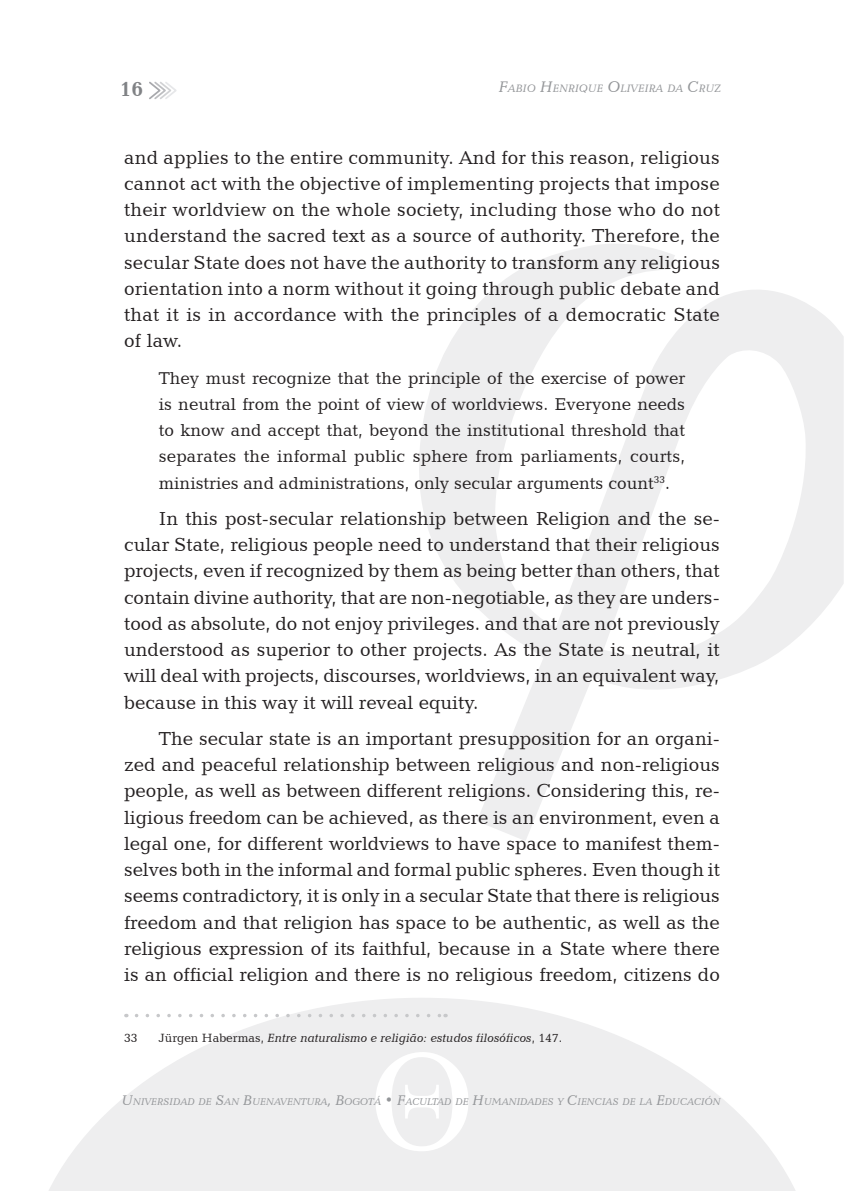
<style>
.page{position:relative;width:844px;height:1191px;background:#fff}
.page>*{position:absolute;margin:0;border:0;box-sizing:border-box;transform-origin:0 0}
.t1{font:700 21px "Candida BT";color:#808285}
.Cuerpo{font:19.25px/26.2px "Candida BT";color:#231f20;text-align:justify}
.Cuerpo_Citado{font:17.5px/26.2px "Candida BT";color:#231f20;text-align:justify}
.Pie_de_página___Con{font:italic 12.25px "Candida BT";color:#231f20}
.Pie_de_página___Con-2{font:12.25px "Candida BT";color:#231f20}
.t2{font:italic 11.03px "Candida BT";color:#939598}
.t3{font:italic 9.97px "Candida BT";letter-spacing:-.005em;color:#939598}
.s1{font-size:15.75px}
.s2{font-style:normal}
.s3{font-size:14.35px}
</style>
<div class="page">
<svg style="left:49px;top:998px;width:746px;height:193px;fill:#eeeeef"></svg>
<svg style="left:375px;top:1052px;width:93px;height:99px"></svg>
<svg style="left:149px;top:81px;width:28px;height:19px"></svg>
<svg style="left:419px;top:244px;width:424px;height:597px"></svg>
<svg style="left:136px;top:1013px;width:303px;height:4px"></svg>
<p class="t1" style="left:120px;top:76px;width:25px">16</p>
<p class="t2" style="left:498px;top:81px;width:224px"><span class="s1">F</span>ABIO <span class="s1">H</span>ENRIQUE <span class="s1">O</span>LIVEIRA DA <span class="s1">C</span>RUZ</p>
<p class="Cuerpo" style="left:124px;top:143px;width:597px">and applies to the entire community. And for this reason, religious cannot act with the objective of implementing projects that impose their worldview on the whole society, including those who do not understand the sacred text as a source of authority. Therefore, the secular State does not have the authority to transform any religious orientation into a norm without it going through public debate and that it is in accordance with the principles of a democratic State of law.</p>
<p class="Cuerpo_Citado" style="left:159px;top:364px;width:527px">They must recognize that the principle of the exercise of power is neutral from the point of view of worldviews. Everyone needs to know and accept that, beyond the institutional threshold that separates the informal public sphere from parliaments, courts, ministries and administrations, only secular arguments count<sup>33</sup>.</p>
<p class="Cuerpo" style="left:124px;top:504px;width:597px;text-indent:35px">In this post-secular relationship between Religion and the se&shy;cular State, religious people need to understand that their religious projects, even if recognized by them as being better than others, that contain divine authority, that are non-negotiable, as they are unders&shy;tood as absolute, do not enjoy privileges. and that are not previously understood as superior to other projects. As the State is neutral, it will deal with projects, discourses, worldviews, in an equivalent way, because in this way it will reveal equity.</p>
<p class="Cuerpo" style="left:124px;top:724px;width:597px;text-indent:35px">The secular state is an important presupposition for an organi&shy;zed and peaceful relationship between religious and non-religious people, as well as between different religions. Considering this, re&shy;ligious freedom can be achieved, as there is an environment, even a legal one, for different worldviews to have space to manifest them&shy;selves both in the informal and formal public spheres. Even though it seems contradictory, it is only in a secular State that there is religious freedom and that religion has space to be authentic, as well as the religious expression of its faithful, because in a State where there is an official religion and there is no religious freedom, citizens do</p>
<p class="Pie_de_página___Con-2" style="left:124px;top:1030px;width:15px">33</p>
<p class="Pie_de_página___Con" style="left:159px;top:1030px;width:405px"><span class="s2">Jürgen Habermas,</span> Entre naturalismo e religião: estudos filosóficos<span class="s2">, 147.</span></p>
<p class="t3" style="left:122px;top:1095px;width:600px"><span class="s3">U</span>NIVERSIDAD DE <span class="s3">S</span>AN <span class="s3">B</span>UENAVENTURA<span class="s3">, B</span>OGOTÁ <span class="s3">• F</span>ACULTAD DE <span class="s3">H</span>UMANIDADES Y <span class="s3">C</span>IENCIAS DE LA <span class="s3">E</span>DUCACIÓN</p>
</div>
